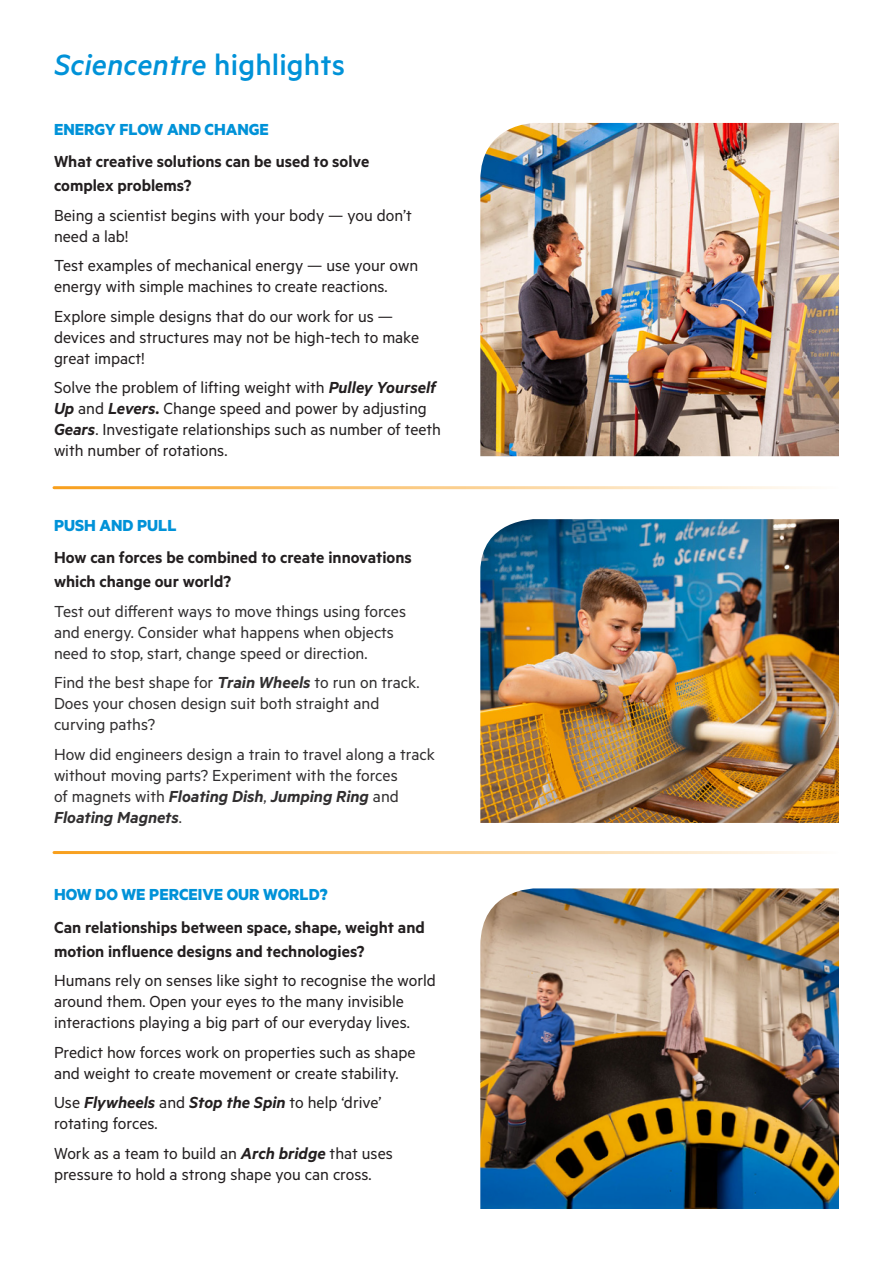
<style>
.page{position:relative;width:893px;height:1263px;background:#fff}
.page>*{position:absolute;margin:0;border:0;box-sizing:border-box;transform-origin:0 0}
.Header_2{font:italic 500 33px "Metric";letter-spacing:.005em;color:#0092d8}
.LARGER_GREY{font:18px/21px "Metric";color:#231f20}
.LARGER_GREY-2{font:18px/21px "Metric";color:#312f30}
.Header_3{font:600 18px/24px "Metric";color:#231f20}
.Header_3-2{font:700 18px "Metric";color:#0092d8}
.s1{font-style:normal}
.s2{font-weight:600;font-style:italic}
.s3{font-weight:600}
</style>
<div class="page">
<img style="left:480px;top:123px;width:359px;height:333px">
<img style="left:480px;top:519px;width:359px;height:304px">
<img style="left:480px;top:888px;width:359px;height:321px">
<hr style="left:54px;top:486px;width:783px;height:3px;background:#f89f1c">
<hr style="left:54px;top:851px;width:783px;height:3px;background:#f89f1c">
<p class="Header_2" style="left:54px;top:46px;width:292px">Sciencentre <span class="s1">highlights</span></p>
<p class="Header_3-2" style="left:54px;top:118px;width:216px">ENERGY FLOW AND CHANGE</p>
<p class="Header_3" style="left:54px;top:149px;width:317px">What creative solutions can be used to solve complex problems?</p>
<p class="LARGER_GREY" style="left:54px;top:204px;width:359px">Being a scientist begins with your body — you don’t need a lab!</p>
<p class="LARGER_GREY" style="left:54px;top:254px;width:366px">Test examples of mechanical energy — use your own energy with simple machines to create reactions.</p>
<p class="LARGER_GREY" style="left:54px;top:305px;width:367px">Explore simple designs that do our work for us — devices and structures may not be high-tech to make great impact!</p>
<p class="LARGER_GREY" style="left:54px;top:376px;width:388px">Solve the problem of lifting weight with <span class="s2">Pulley Yourself Up</span> and <span class="s2">Levers</span><span class="s3">.</span> Change speed and power by adjusting <span class="s2">Gears</span>. Investigate relationships such as number of teeth with number of rotations.</p>
<p class="Header_3-2" style="left:54px;top:514px;width:124px">PUSH AND PULL</p>
<p class="Header_3" style="left:54px;top:545px;width:359px">How can forces be combined to create innovations which change our world?</p>
<p class="LARGER_GREY-2" style="left:54px;top:600px;width:354px">Test out different ways to move things using forces and energy. Consider what happens when objects need to stop, start, change speed or direction.</p>
<p class="LARGER_GREY-2" style="left:54px;top:672px;width:367px">Find the best shape for <span class="s2">Train Wheels</span> to run on track.<br>Does your chosen design suit both straight and curving paths?</p>
<p class="LARGER_GREY-2" style="left:54px;top:743px;width:382px">How did engineers design a train to travel along a track without moving parts? Experiment with the forces<br>of magnets with <span class="s2">Floating Dish</span>, <span class="s2">Jumping Ring</span> and <span class="s2">Floating Magnets</span>.</p>
<p class="Header_3-2" style="left:54px;top:883px;width:275px">HOW DO WE PERCEIVE OUR WORLD?</p>
<p class="Header_3" style="left:54px;top:914px;width:372px">Can relationships between space, shape, weight and motion influence designs and technologies?</p>
<p class="LARGER_GREY" style="left:54px;top:969px;width:383px">Humans rely on senses like sight to recognise the world around them. Open your eyes to the many invisible interactions playing a big part of our everyday lives.</p>
<p class="LARGER_GREY" style="left:54px;top:1041px;width:363px">Predict how forces work on properties such as shape and weight to create movement or create stability.</p>
<p class="LARGER_GREY" style="left:54px;top:1091px;width:329px">Use <span class="s2">Flywheels</span> and <span class="s2">Stop the Spin</span> to help ‘drive’ rotating forces.</p>
<p class="LARGER_GREY" style="left:54px;top:1142px;width:340px">Work as a team to build an <span class="s2">Arch bridge</span> that uses pressure to hold a strong shape you can cross.</p>
</div>
